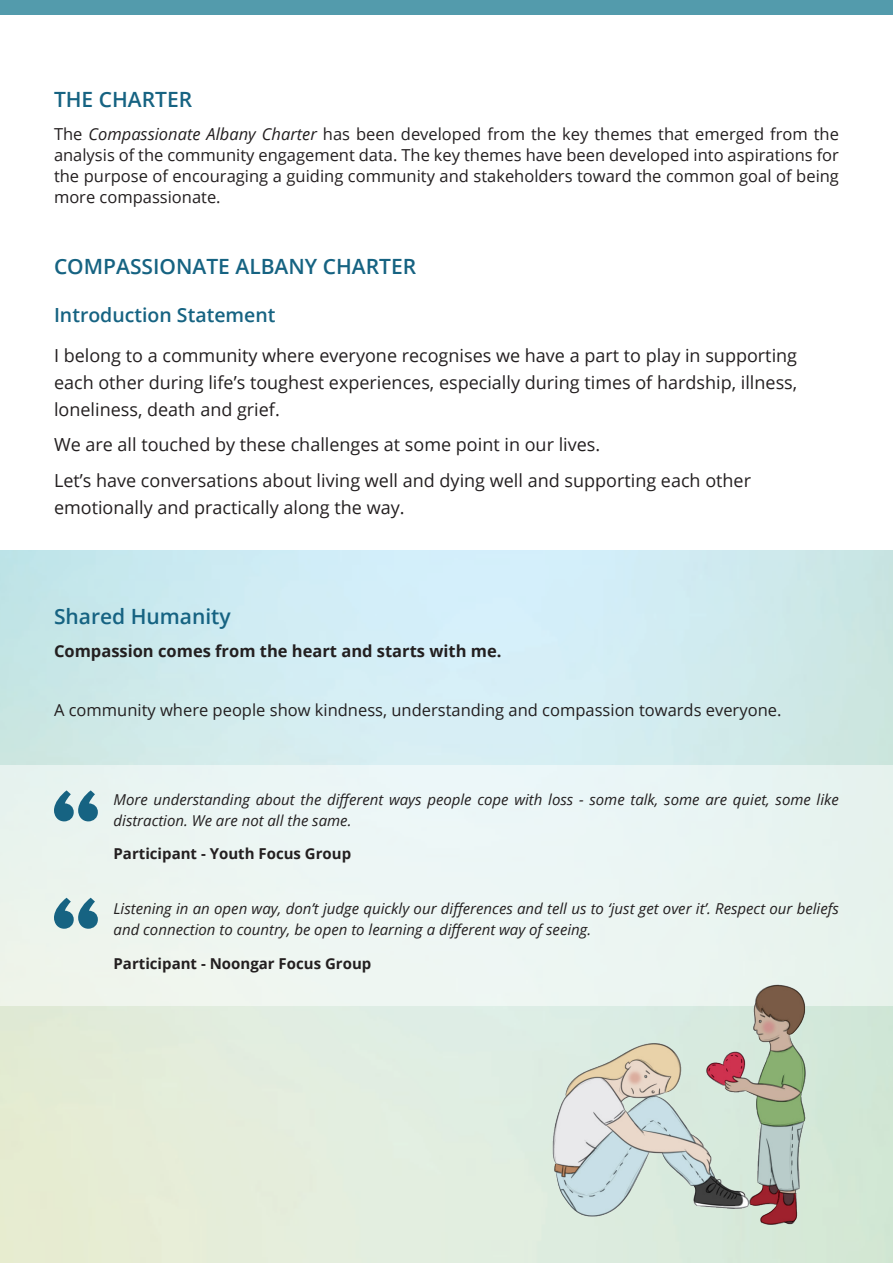
<style>
.page{position:relative;width:893px;height:1263px;background:#fff}
.page>*{position:absolute;margin:0;border:0;box-sizing:border-box;transform-origin:0 0}
.Headings{font:600 21px "Open Sans";color:#166382}
.Sub_Headings{font:600 19.5px "Open Sans";color:#166382}
.Body_Text{font:18px/27px "Open Sans";color:#231f20;text-align:justify}
.Body_Text-2{font:16.5px/21px "Open Sans";color:#231f20;text-align:justify}
.Body_Text-3{font:700 16.5px "Open Sans";color:#231f20}
.Italic_quote{font:italic 15px/21px "Open Sans";color:#231f20}
.Quote_name{font:700 15px "Open Sans";color:#231f20}
.s1{font-style:italic}
</style>
<div class="page">
<div style="left:0;top:0;width:893px;height:15px;background:#539bac"></div>
<div style="left:0;top:765px;width:893px;height:241px;background:#ecf5f2"></div>
<img style="left:516px;top:984px;width:331px;height:251px">
<svg style="left:54px;top:790px;width:44px;height:31px"></svg>
<svg style="left:54px;top:898px;width:44px;height:31px"></svg>
<p class="Headings" style="left:54px;top:85px;width:140px">THE CHARTER</p>
<p class="Body_Text-2" style="left:54px;top:123px;width:786px">The <span class="s1">Compassionate Albany Charter</span> has been developed from the key themes that emerged from the analysis of the community engagement data. The key themes have been developed into aspirations for the purpose of encouraging a guiding community and stakeholders toward the common goal of being more compassionate.</p>
<p class="Headings" style="left:54px;top:252px;width:364px">COMPASSIONATE ALBANY CHARTER</p>
<p class="Sub_Headings" style="left:54px;top:302px;width:223px">Introduction Statement</p>
<p class="Body_Text" style="left:54px;top:341px;width:745px">I belong to a community where everyone recognises we have a part to play in supporting each other during life’s toughest experiences, especially during times of hardship, illness, loneliness, death and grief.</p>
<p class="Body_Text" style="left:54px;top:431px;width:548px">We are all touched by these challenges at some point in our lives.</p>
<p class="Body_Text" style="left:54px;top:466px;width:699px">Let’s have conversations about living well and dying well and supporting each other emotionally and practically along the way.</p>
<p class="Headings" style="left:54px;top:601px;width:178px">Shared Humanity</p>
<p class="Body_Text-3" style="left:54px;top:639px;width:449px">Compassion comes from the heart and starts with me.</p>
<p class="Body_Text-2" style="left:54px;top:699px;width:729px">A community where people show kindness, understanding and compassion towards everyone.</p>
<p class="Italic_quote" style="left:114px;top:788px;width:727px">More understanding about the different ways people cope with loss - some talk, some are quiet, some like distraction. We are not all the same.</p>
<p class="Quote_name" style="left:114px;top:843px;width:239px">Participant - Youth Focus Group</p>
<p class="Italic_quote" style="left:114px;top:898px;width:727px">Listening in an open way, don’t judge quickly our differences and tell us to ‘just get over it’. Respect our beliefs and connection to country, be open to learning a different way of seeing.</p>
<p class="Quote_name" style="left:114px;top:953px;width:259px">Participant - Noongar Focus Group</p>
</div>
